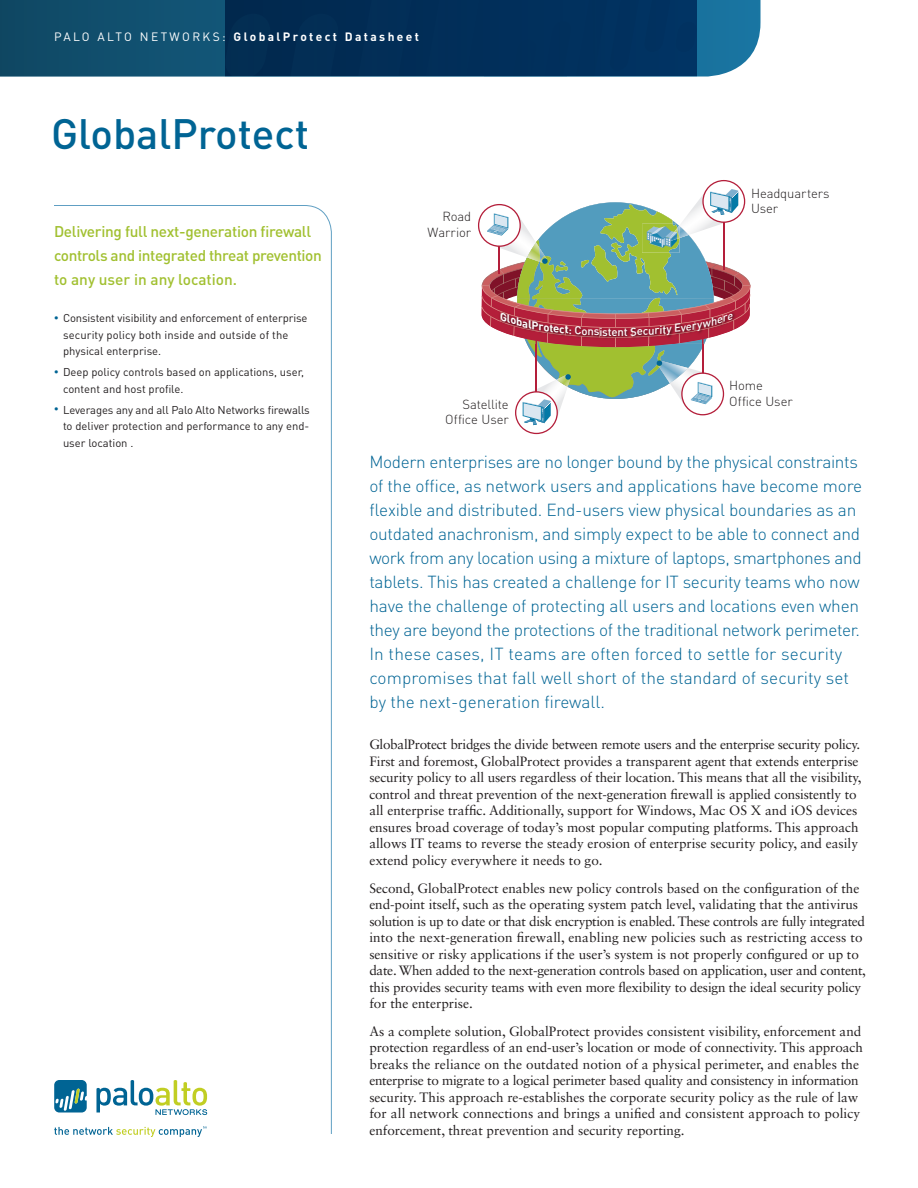
<style>
.page{position:relative;width:918px;height:1188px;background:#fff}
.page>*{position:absolute;margin:0;border:0;box-sizing:border-box;transform-origin:0 0}
.t1{font:500 42px "DINOT";color:#006494}
.Text_Intro{font:300 17.25px/24px "DINOT";letter-spacing:-.015em;color:#006494}
.product_description{font:500 15.3px/24px "DINOT";letter-spacing:-.02em;color:#a1c030}
.text__no_indent{font:13.5px/16.5px "Sabon LT Std";letter-spacing:-.005em;color:#231f20}
.t2{font:300 13.05px/15.6px "DIN";letter-spacing:-.01em;color:#231f20;text-align:right}
.t3{font:700 12px "DINOT";letter-spacing:.2em;color:#fff}
.t4{font:500 11.4px "DIN";color:#fff}
.feature_bullets{font:11.25px/16.5px "DINOT";color:#231f20}
.s1{font-weight:400}
.s2{font-family:"Sabon";font-size:9px;color:#006494}
</style>
<div class="page">
<svg style="left:0;top:0;width:760px;height:76px;background:#093e65"></svg>
<svg style="left:54px;top:205px;width:278px;height:929px"></svg>
<svg style="left:54px;top:1080px;width:33px;height:33px"></svg>
<svg style="left:96px;top:1080px;width:111px;height:35px"></svg>
<svg style="left:54px;top:1126px;width:153px;height:11px"></svg>
<svg style="left:478px;top:180px;width:273px;height:254px"></svg>
<p class="t3" style="left:54px;top:28px;width:367px"><span class="s1">PALO ALTO NETWORKS:</span> GlobalProtect Datasheet</p>
<p class="t1" style="left:51px;top:105px;width:260px">GlobalProtect</p>
<p class="product_description" style="left:54px;top:219px;width:269px">Delivering full next-generation firewall controls and integrated threat prevention to any user in any location.</p>
<p class="feature_bullets" style="left:63px;top:309px;width:246px;text-indent:-9px"><span class="s2">•</span> Consistent visibility and enforcement of enterprise security policy both inside and outside of the physical enterprise.</p>
<p class="feature_bullets" style="left:63px;top:363px;width:243px;text-indent:-9px"><span class="s2">•</span> Deep policy controls based on applications, user, content and host profile.</p>
<p class="feature_bullets" style="left:63px;top:401px;width:248px;text-align:justify;text-indent:-9px"><span class="s2">•</span> Leverages any and all Palo Alto Networks firewalls to deliver protection and performance to any end&shy;user location .</p>
<p class="t2" style="left:428px;top:208px;width:45px">Road<br>Warrior</p>
<p class="t2" style="left:445px;top:396px;width:65px">Satellite<br>Office User</p>
<p class="t4" style="left:608px;top:324px;width:11px">te</p>
<p class="t2" style="left:751px;top:185px;width:80px;text-align:left">Headquarters<br>User</p>
<p class="t2" style="left:729px;top:377px;width:65px;text-align:left">Home<br>Office User</p>
<p class="Text_Intro" style="left:369px;top:449px;width:494px">Modern enterprises are no longer bound by the physical constraints of the office, as network users and applications have become more flexible and distributed. End-users view physical boundaries as an outdated anachronism, and simply expect to be able to connect and work from any location using a mixture of laptops, smartphones and tablets. This has created a challenge for IT security teams who now have the challenge of protecting all users and locations even when they are beyond the protections of the traditional network perimeter.<br>In these cases, IT teams are often forced to settle for security compromises that fall well short of the standard of security set by the next-generation firewall.</p>
<p class="text__no_indent" style="left:369px;top:736px;width:494px">GlobalProtect bridges the divide between remote users and the enterprise security policy.<br>First and foremost, GlobalProtect provides a transparent agent that extends enterprise security policy to all users regardless of their location. This means that all the visibility, control and threat prevention of the next-generation firewall is applied consistently to all enterprise traffic. Additionally, support for Windows, Mac OS X and iOS devices ensures broad coverage of today’s most popular computing platforms. This approach allows IT teams to reverse the steady erosion of enterprise security policy, and easily extend policy everywhere it needs to go.</p>
<p class="text__no_indent" style="left:369px;top:880px;width:498px">Second, GlobalProtect enables new policy controls based on the configuration of the end-point itself, such as the operating system patch level, validating that the antivirus solution is up to date or that disk encryption is enabled. These controls are fully integrated into the next-generation firewall, enabling new policies such as restricting access to sensitive or risky applications if the user’s system is not properly configured or up to date. When added to the next-generation controls based on application, user and content, this provides security teams with even more flexibility to design the ideal security policy for the enterprise.</p>
<p class="text__no_indent" style="left:369px;top:1023px;width:495px">As a complete solution, GlobalProtect provides consistent visibility, enforcement and protection regardless of an end-user’s location or mode of connectivity. This approach breaks the reliance on the outdated notion of a physical perimeter, and enables the enterprise to migrate to a logical perimeter based quality and consistency in information security. This approach re-establishes the corporate security policy as the rule of law for all network connections and brings a unified and consistent approach to policy enforcement, threat prevention and security reporting.</p>
</div>
